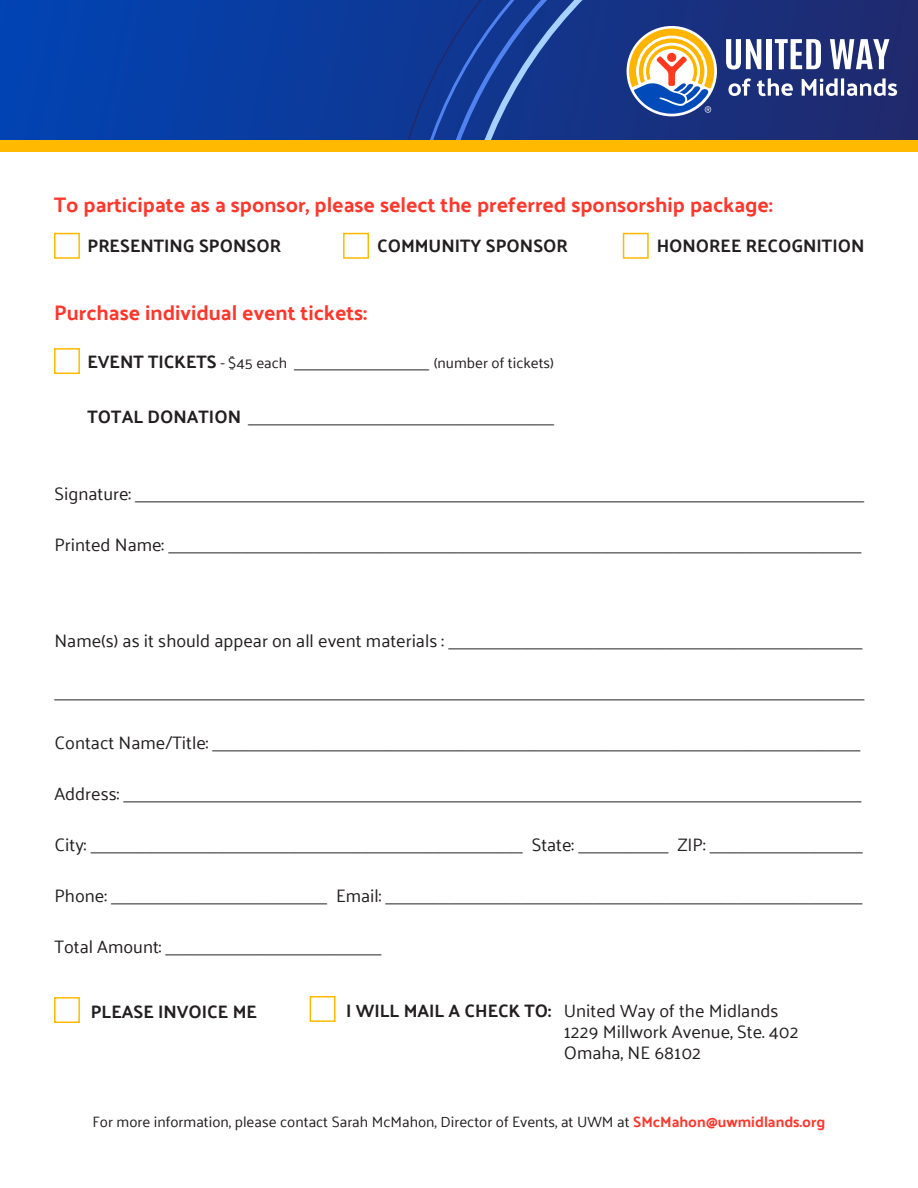
<style>
.page{position:relative;width:918px;height:1188px;background:#fff}
.page>*{position:absolute;margin:0;border:0;box-sizing:border-box;transform-origin:0 0}
.t1{font:700 21px "Palanquin";color:#fd372c}
.t2{font:700 18px "Palanquin";color:#231f20}
.t3{font:18px "Palanquin";color:#231f20}
.t4{font:15px "Gotham";color:#231f20}
.t5{font:15px "Palanquin";color:#231f20}
.s1{font-weight:700;font-size:18px}
.s2{font-family:"Gotham"}
.s3{font-family:"Palanquin";font-weight:700;font-size:18px}
.s4{font-family:"Palanquin";font-size:18px}
.s5{font-weight:700;color:#fd372c}
</style>
<div class="page">
<svg style="left:0;top:0;width:389px;height:141px"></svg>
<div style="left:389px;top:0;width:39px;height:141px;background:#0e3895"></div>
<svg style="left:428px;top:0;width:490px;height:141px"></svg>
<div style="left:0;top:141px;width:918px;height:11px;background:#ffba00"></div>
<div style="left:54px;top:233px;width:26px;height:26px;border:2px solid #ffba00"></div>
<div style="left:343px;top:233px;width:26px;height:26px;border:2px solid #ffba00"></div>
<div style="left:623px;top:233px;width:26px;height:26px;border:2px solid #ffba00"></div>
<div style="left:54px;top:348px;width:26px;height:26px;border:2px solid #ffba00"></div>
<div style="left:54px;top:997px;width:26px;height:26px;border:2px solid #ffba00"></div>
<div style="left:310px;top:996px;width:26px;height:26px;border:2px solid #ffba00"></div>
<svg style="left:726px;top:39px;width:35px;height:31px"></svg>
<div style="left:767px;top:39px;width:5px;height:30px;background:#fff"></div>
<svg style="left:775px;top:39px;width:46px;height:30px"></svg>
<svg style="left:830px;top:39px;width:59px;height:30px"></svg>
<svg style="left:728px;top:78px;width:23px;height:18px"></svg>
<svg style="left:757px;top:78px;width:36px;height:18px"></svg>
<svg style="left:802px;top:78px;width:36px;height:18px"></svg>
<hr style="left:841px;top:78px;width:3px;height:18px;background:#fff">
<svg style="left:847px;top:78px;width:50px;height:18px"></svg>
<svg style="left:627px;top:26px;width:90px;height:90px"></svg>
<svg style="left:629px;top:29px;width:85px;height:85px"></svg>
<p class="t1" style="left:54px;top:193px;width:720px">To participate as a sponsor, please select the preferred sponsorship package:</p>
<p class="t2" style="left:87px;top:236px;width:195px">PRESENTING SPONSOR</p>
<p class="t2" style="left:377px;top:236px;width:192px">COMMUNITY SPONSOR</p>
<p class="t2" style="left:657px;top:236px;width:209px">HONOREE RECOGNITION</p>
<p class="t1" style="left:54px;top:301px;width:314px">Purchase individual event tickets:</p>
<p class="t5" style="left:87px;top:354px;width:468px"><span class="s1">EVENT TICKETS</span> - $45 each <span class="s2">_______________</span> (number of tickets)</p>
<p class="t4" style="left:87px;top:410px;width:468px"><span class="s3">TOTAL DONATION</span> __________________________________</p>
<p class="t4" style="left:54px;top:487px;width:811px"><span class="s4">Signature:</span> _________________________________________________________________________________</p>
<p class="t4" style="left:54px;top:538px;width:808px"><span class="s4">Printed Name:</span> _____________________________________________________________________________</p>
<p class="t4" style="left:54px;top:633px;width:809px"><span class="s4">Name(s) as it should appear on all event materials :</span> ______________________________________________</p>
<p class="t4" style="left:54px;top:684px;width:811px">__________________________________________________________________________________________</p>
<p class="t4" style="left:54px;top:735px;width:808px"><span class="s4">Contact Name/Title:</span> ________________________________________________________________________</p>
<p class="t4" style="left:54px;top:786px;width:808px"><span class="s4">Address:</span> __________________________________________________________________________________</p>
<p class="t4" style="left:54px;top:837px;width:810px"><span class="s4">City:</span> ________________________________________________ <span class="s4">State:</span> __________ <span class="s4">ZIP:</span> _________________</p>
<p class="t4" style="left:54px;top:888px;width:810px"><span class="s4">Phone:</span> ________________________ <span class="s4">Email:</span> _____________________________________________________</p>
<p class="t4" style="left:54px;top:939px;width:329px"><span class="s4">Total Amount:</span> ________________________</p>
<p class="t2" style="left:91px;top:1002px;width:168px">PLEASE INVOICE ME</p>
<p class="t2" style="left:346px;top:1001px;width:206px">I WILL MAIL A CHECK TO:</p>
<p class="t3" style="left:564px;top:1001px;width:216px">United Way of the Midlands</p>
<p class="t3" style="left:564px;top:1022px;width:237px">1229 Millwork Avenue, Ste. 402</p>
<p class="t3" style="left:564px;top:1043px;width:139px">Omaha, NE 68102</p>
<p class="t5" style="left:93px;top:1113px;width:734px">For more information, please contact Sarah McMahon, Director of Events, at UWM at <span class="s5">SMcMahon@uwmidlands.org</span></p>
</div>
